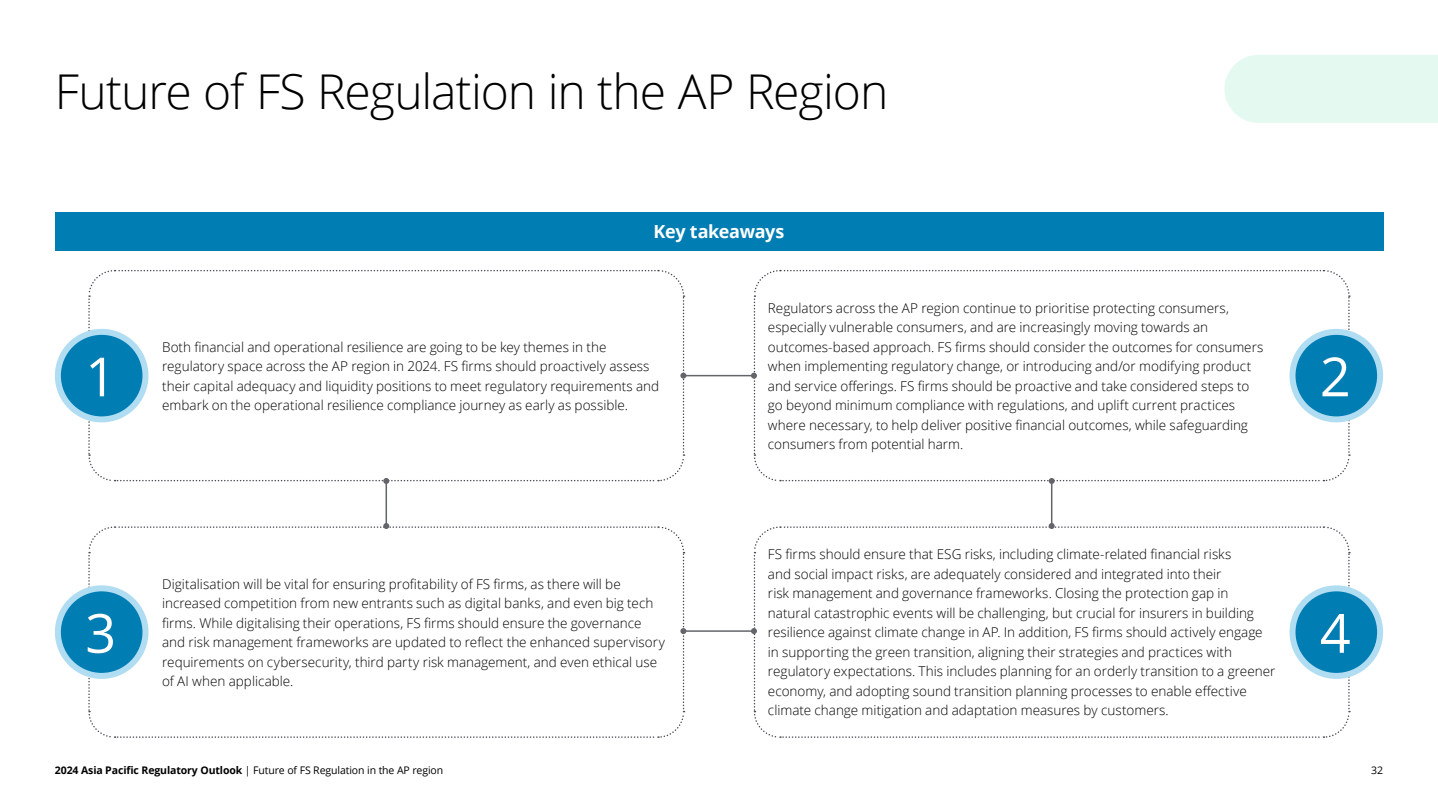
<style>
.page{position:relative;width:1438px;height:808px;background:#fff}
.page>*{position:absolute;margin:0;border:0;box-sizing:border-box;transform-origin:0 0}
.t1{font:54px "Open Sans";color:#fff}
.t2{font:300 48px "Open Sans";letter-spacing:-.02em;color:#000}
.t3{font:700 18px "Open Sans";letter-spacing:-.02em;color:#fff}
.t4{font:300 13.5px/19.5px "Open Sans";color:#000}
.t5{font:10.5px "Open Sans";letter-spacing:-.01em;color:#000}
.s1{font-weight:700}
</style>
<div class="page">
<div style="left:1224px;top:55px;width:213px;height:68px;background:#e4faf1"></div>
<div style="left:55px;top:212px;width:1327px;height:38px;background:#007db3"></div>
<div style="left:58px;top:332px;width:87px;height:87px;background:#007db3;border-radius:50%"></div>
<div style="left:55px;top:329px;width:93px;height:93px;border:6px solid #b1ddf2;border-radius:50%"></div>
<svg style="left:58px;top:588px;width:87px;height:88px;background:#1789bb"></svg>
<div style="left:55px;top:585px;width:93px;height:94px;border:6px solid #b1ddf2;border-radius:50%"></div>
<div style="left:1292px;top:332px;width:87px;height:87px;background:#007db3;border-radius:50%"></div>
<div style="left:1289px;top:329px;width:93px;height:93px;border:6px solid #b1ddf2;border-radius:50%"></div>
<div style="left:1292px;top:588px;width:87px;height:88px;background:#007db3;border-radius:50%"></div>
<div style="left:1289px;top:585px;width:93px;height:94px;border:6px solid #b1ddf2;border-radius:50%"></div>
<hr style="left:683px;top:375px;width:71px;height:1px;background:#63656a">
<hr style="left:385px;top:481px;width:2px;height:45px;background:#63656a">
<svg style="left:87px;top:269px;width:599px;height:215px"></svg>
<hr style="left:1050px;top:481px;width:2px;height:45px;background:#63656a">
<svg style="left:751px;top:269px;width:599px;height:215px"></svg>
<hr style="left:683px;top:630px;width:71px;height:2px;background:#63656a">
<svg style="left:87px;top:523px;width:599px;height:215px"></svg>
<svg style="left:751px;top:523px;width:599px;height:215px"></svg>
<h2 class="t2" style="left:55px;top:59px;width:834px">Future of FS Regulation in the AP Region</h2>
<h1 class="t1" style="left:85px;top:340px;width:32px">1</h1>
<h1 class="t1" style="left:85px;top:596px;width:32px">3</h1>
<h3 class="t3" style="left:653px;top:219px;width:132px">Key takeaways</h3>
<p class="t4" style="left:162px;top:336px;width:498px">Both financial and operational resilience are going to be key themes in the regulatory space across the AP region in 2024. FS firms should proactively assess their capital adequacy and liquidity positions to meet regulatory requirements and embark on the operational resilience compliance journey as early as possible.</p>
<p class="t4" style="left:162px;top:573px;width:504px">Digitalisation will be vital for ensuring profitability of FS firms, as there will be increased competition from new entrants such as digital banks, and even big tech firms. While digitalising their operations, FS firms should ensure the governance and risk management frameworks are updated to reflect the enhanced supervisory requirements on cybersecurity, third party risk management, and even ethical use of AI when applicable.</p>
<p class="t4" style="left:768px;top:297px;width:497px">Regulators across the AP region continue to prioritise protecting consumers, especially vulnerable consumers, and are increasingly moving towards an outcomes-based approach. FS firms should consider the outcomes for consumers when implementing regulatory change, or introducing and/or modifying product and service offerings. FS firms should be proactive and take considered steps to go beyond minimum compliance with regulations, and uplift current practices where necessary, to help deliver positive financial outcomes, while safeguarding consumers from potential harm.</p>
<p class="t4" style="left:768px;top:544px;width:509px">FS firms should ensure that ESG risks, including climate-related financial risks<br>and social impact risks, are adequately considered and integrated into their<br>risk management and governance frameworks. Closing the protection gap in<br>natural catastrophic events will be challenging, but crucial for insurers in building resilience against climate change in AP. In addition, FS firms should actively engage in supporting the green transition, aligning their strategies and practices with regulatory expectations. This includes planning for an orderly transition to a greener economy, and adopting sound transition planning processes to enable effective climate change mitigation and adaptation measures by customers.</p>
<h1 class="t1" style="left:1319px;top:340px;width:32px">2</h1>
<h1 class="t1" style="left:1319px;top:596px;width:32px">4</h1>
<p class="t5" style="left:55px;top:763px;width:390px"><span class="s1">2024 Asia Pacific Regulatory Outlook</span> | Future of FS Regulation in the AP region</p>
<p class="t5" style="left:1370px;top:763px;width:13px">32</p>
</div>
